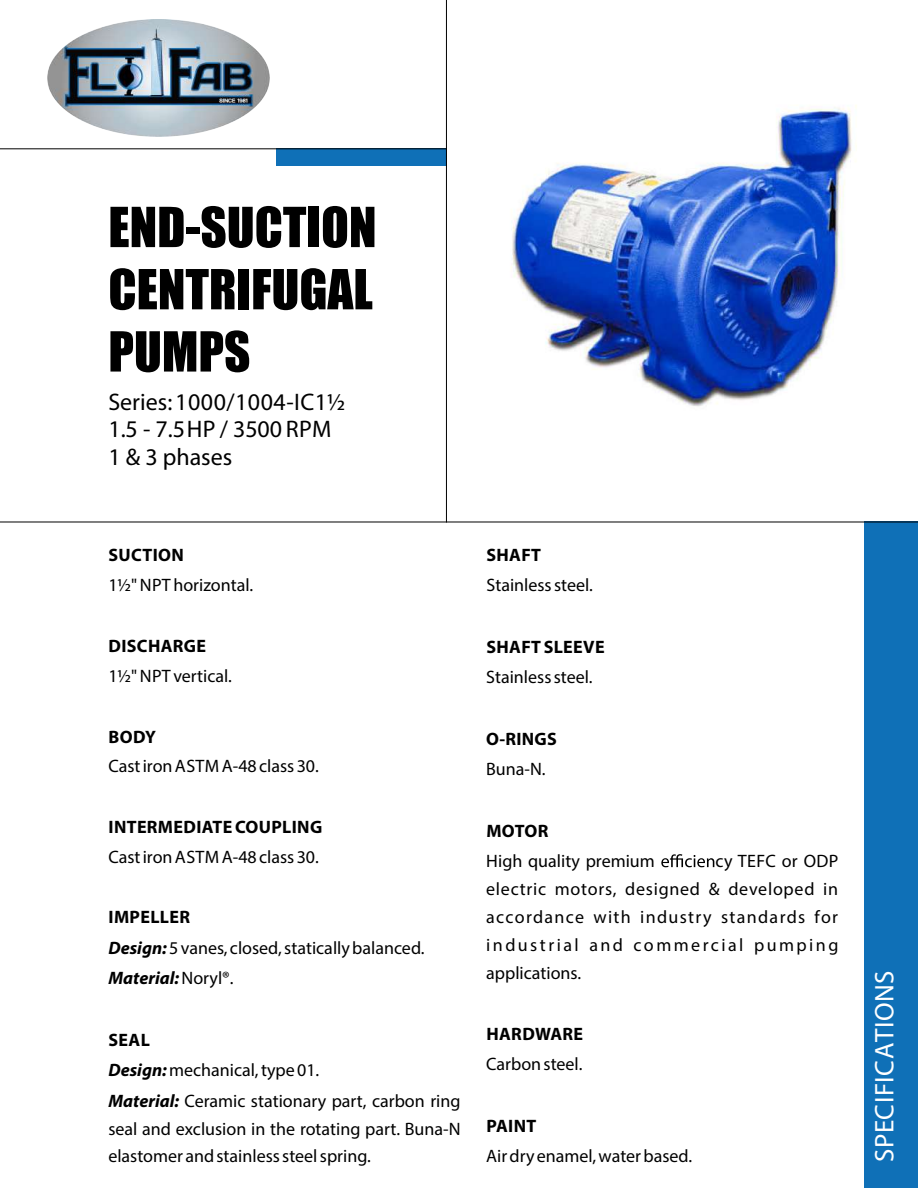
<style>
.page{position:relative;width:918px;height:1188px;background:#fff}
.page>*{position:absolute;margin:0;border:0;box-sizing:border-box;transform-origin:0 0}
.t1{font:51px/62.2px "Impact";color:#000;text-align:justify}
.t2{font:27px "Myriad Pro";letter-spacing:.02em;color:#fff}
.t3{font:300 24px/27.2px "Myriad Pro";letter-spacing:.005em;color:#000}
.t4{font:18px/30.6px "Myriad Pro";color:#000}
.t5{font:700 18px "Myriad Pro";letter-spacing:.02em;color:#000}
.s1{font-weight:700}
.s2{font-weight:700;font-style:italic}
</style>
<div class="page">
<div style="left:276px;top:149px;width:170px;height:17px;background:#0f70b7"></div>
<hr style="left:0;top:148px;width:446px;height:1px;background:#000">
<hr style="left:446px;top:0;width:1px;height:522px;background:#000">
<div style="left:864px;top:522px;width:54px;height:666px;background:#0f70b7"></div>
<hr style="left:0;top:522px;width:918px;height:1px;background:#000">
<svg style="left:661px;top:854px;width:53px;height:13px"></svg>
<img style="left:511px;top:105px;width:346px;height:302px">
<img style="left:47px;top:20px;width:223px;height:116px">
<h1 class="t1" style="left:108px;top:195px;width:270px">END-SUCTION CENTRIFUGAL PUMPS</h1>
<h3 class="t3" style="left:108px;top:388px;width:238px">Series: 1000/1004-IC1½<br>1.5 - 7.5 HP / 3500 RPM<br>1 &amp; 3 phases</h3>
<p class="t5" style="left:109px;top:543px;width:77px">SUCTION</p>
<p class="t4" style="left:108px;top:569px;width:146px">1½"NPThorizontal.</p>
<p class="t5" style="left:109px;top:634px;width:99px">DISCHARGE</p>
<p class="t4" style="left:108px;top:660px;width:125px">1½"NPT vertical.</p>
<p class="t5" style="left:109px;top:725px;width:49px">BODY</p>
<p class="t4" style="left:108px;top:751px;width:212px">Castiron ASTM A-48class30.</p>
<p class="t5" style="left:109px;top:815px;width:215px">INTERMEDIATECOUPLING</p>
<p class="t4" style="left:108px;top:841px;width:212px">Castiron ASTM A-48class30.</p>
<p class="t4" style="left:108px;top:902px;width:318px"><span class="s1">IMPELLER<br></span><span class="s2">Design:</span> 5vanes, closed,staticallybalanced.<br><span class="s2">Material:</span>Noryl®.</p>
<p class="t4" style="left:108px;top:1024px;width:354px"><span class="s1">SEAL<br></span><span class="s2">Design:</span>mechanical,type01.<br><span class="s2">Material:</span> Ceramic stationary part, carbon ring</p>
<p class="t4" style="left:108px;top:1114px;width:354px;line-height:27.8px">seal and exclusion in the rotating part. Buna-N elastomer andstainlesssteelspring.</p>
<p class="t5" style="left:486px;top:543px;width:56px">SHAFT</p>
<p class="t4" style="left:486px;top:570px;width:108px">Stainlesssteel.</p>
<p class="t5" style="left:486px;top:635px;width:120px">SHAFT SLEEVE</p>
<p class="t4" style="left:486px;top:662px;width:108px">Stainlesssteel.</p>
<p class="t5" style="left:486px;top:727px;width:72px">O-RINGS</p>
<p class="t4" style="left:486px;top:754px;width:61px">Buna-N.</p>
<p class="t5" style="left:486px;top:819px;width:63px">MOTOR</p>
<p class="t4" style="left:486px;top:846px;width:170px">High quality premium</p>
<p class="t4" style="left:486px;top:847px;width:354px;line-height:28px;text-align:justify;text-indent:229px">cy TEFC or ODP electric motors, designed &amp; developed in accordance with industry standards for industrial and commercial pumping applications.</p>
<p class="t5" style="left:486px;top:1022px;width:98px">HARDWARE</p>
<p class="t4" style="left:486px;top:1049px;width:98px">Carbonsteel.</p>
<p class="t5" style="left:486px;top:1114px;width:52px">PAINT</p>
<p class="t4" style="left:486px;top:1141px;width:208px">Airdry enamel,waterbased.</p>
<h2 class="t2" style="left:868px;top:1162px;width:193px;rotate:-90deg">SPECIFICATIONS</h2>
</div>
